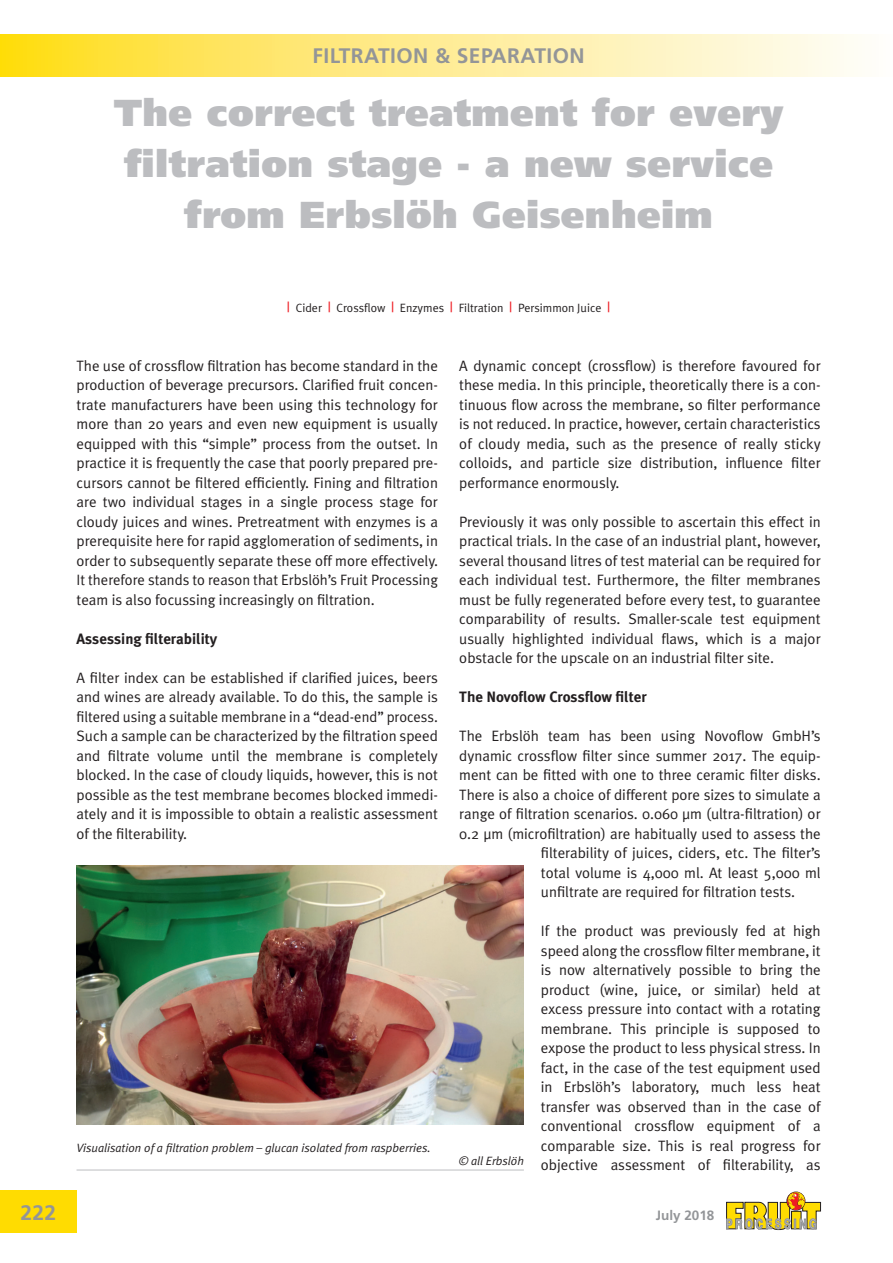
<style>
.page{position:relative;width:893px;height:1263px;background:#fff}
.page>*{position:absolute;margin:0;border:0;box-sizing:border-box;transform-origin:0 0}
.t1{font:900 37.5px/51px "Frutiger";letter-spacing:.01em;color:#bcbdc0;text-align:center}
.t2{font:700 21px "Frutiger";letter-spacing:.02em;color:#939598}
.t3{font:15px/19.5px "Meta Plus Normal";color:#231f20;text-align:justify}
.t4{font:700 15px "Meta Plus";color:#231f20}
.t5{font:700 13.5px "Frutiger";color:#939598}
.t6{font:italic 12px "Meta Plus Normal";color:#231f20}
.t7{font:12px "Meta Plus Normal";color:#231f20}
.s1{font-family:"Meta Plus";font-weight:500;font-size:13.8px;color:#ee1d23}
</style>
<div class="page">
<svg style="left:0;top:34px;width:858px;height:43px;background:#feec8c"></svg>
<div style="left:0;top:1191px;width:77px;height:42px;background:#ffdc01"></div>
<svg style="left:726px;top:1192px;width:95px;height:38px"></svg>
<img style="left:77px;top:866px;width:447px;height:258px">
<hr style="left:77px;top:1170px;width:447px;height:1px;background:#bcbdc0">
<h2 class="t2" style="left:313px;top:44px;width:273px">FILTRATION &amp; SEPARATION</h2>
<h1 class="t1" style="left:114px;top:87px;width:671px">The correct treatment for every filtration stage - a new service from Erbslöh Geisenheim</h1>
<p class="t7" style="left:287px;top:301px;width:324px"><span class="s1">|</span> Cider <span class="s1">|</span> Crossflow <span class="s1">|</span> Enzymes <span class="s1">|</span> Filtration <span class="s1">|</span> Persimmon Juice <span class="s1">|</span></p>
<p class="t3" style="left:77px;top:356px;width:363px">The use of crossflow filtration has become standard in the production of beverage precursors. Clarified fruit concen&shy;trate manufacturers have been using this technology for more than 20 years and even new equipment is usually equipped with this “simple” process from the outset. In practice it is frequently the case that poorly prepared pre&shy;cursors cannot be filtered efficiently. Fining and filtration are two individual stages in a single process stage for cloudy juices and wines. Pretreatment with enzymes is a prerequisite here for rapid agglomeration of sediments, in order to subsequently separate these off more effectively.<br>It therefore stands to reason that Erbslöh’s Fruit Processing team is also focussing increasingly on filtration.</p>
<p class="t4" style="left:77px;top:630px;width:142px">Assessing filterability</p>
<p class="t3" style="left:77px;top:668px;width:363px">A filter index can be established if clarified juices, beers and wines are already available. To do this, the sample is filtered using a suitable membrane in a “dead-end” process.<br>Such a sample can be characterized by the filtration speed and filtrate volume until the membrane is completely blocked. In the case of cloudy liquids, however, this is not possible as the test membrane becomes blocked immedi&shy;ately and it is impossible to obtain a realistic assessment of the filterability.</p>
<p class="t6" style="left:77px;top:1141px;width:356px">Visualisation of a filtration problem – glucan isolated from raspberries.</p>
<p class="t3" style="left:459px;top:356px;width:363px">A dynamic concept (crossflow) is therefore favoured for these media. In this principle, theoretically there is a con&shy;tinuous flow across the membrane, so filter performance is not reduced. In practice, however, certain characteristics of cloudy media, such as the presence of really sticky colloids, and particle size distribution, influence filter performance enormously.</p>
<p class="t3" style="left:459px;top:512px;width:363px">Previously it was only possible to ascertain this effect in practical trials. In the case of an industrial plant, however, several thousand litres of test material can be required for each individual test. Furthermore, the filter membranes must be fully regenerated before every test, to guarantee comparability of results. Smaller-scale test equipment usually highlighted individual flaws, which is a major obstacle for the upscale on an industrial filter site.</p>
<p class="t4" style="left:459px;top:688px;width:189px">The Novoflow Crossflow filter</p>
<p class="t3" style="left:459px;top:726px;width:363px">The Erbslöh team has been using Novoflow GmbH’s</p>
<p class="t3" style="left:459px;top:746px;width:363px">dynamic crossflow filter since summer 2017. The equip-</p>
<p class="t3" style="left:459px;top:765px;width:363px">ment can be fitted with one to three ceramic filter disks.</p>
<p class="t3" style="left:459px;top:785px;width:363px">There is also a choice of different pore sizes to simulate a</p>
<p class="t3" style="left:459px;top:804px;width:363px">range of filtration scenarios. 0.060 µm (ultra-filtration) or</p>
<p class="t3" style="left:459px;top:824px;width:363px">0.2 µm (microfiltration) are habitually used to assess the</p>
<p class="t3" style="left:541px;top:843px;width:281px">filterability of juices, ciders, etc. The filter’s</p>
<p class="t3" style="left:541px;top:863px;width:281px">total volume is 4,000 ml. At least 5,000 ml</p>
<p class="t3" style="left:541px;top:882px;width:256px">unfiltrate are required for filtration tests.</p>
<p class="t3" style="left:541px;top:921px;width:281px">If the product was previously fed at high speed along the crossflow filter membrane, it is now alternatively possible to bring the product (wine, juice, or similar) held at excess pressure into contact with a rotating membrane. This principle is supposed to expose the product to less physical stress. In fact, in the case of the test equipment used in Erbslöh’s laboratory, much less heat transfer was observed than in the case of conventional crossflow equipment of a comparable size. This is real progress for objective assessment of filterability, as</p>
<p class="t6" style="left:459px;top:1154px;width:67px">© all Erbslöh</p>
<h2 class="t2" style="left:20px;top:1201px;width:37px">222</h2>
<p class="t5" style="left:656px;top:1208px;width:60px">July 2018</p>
</div>
